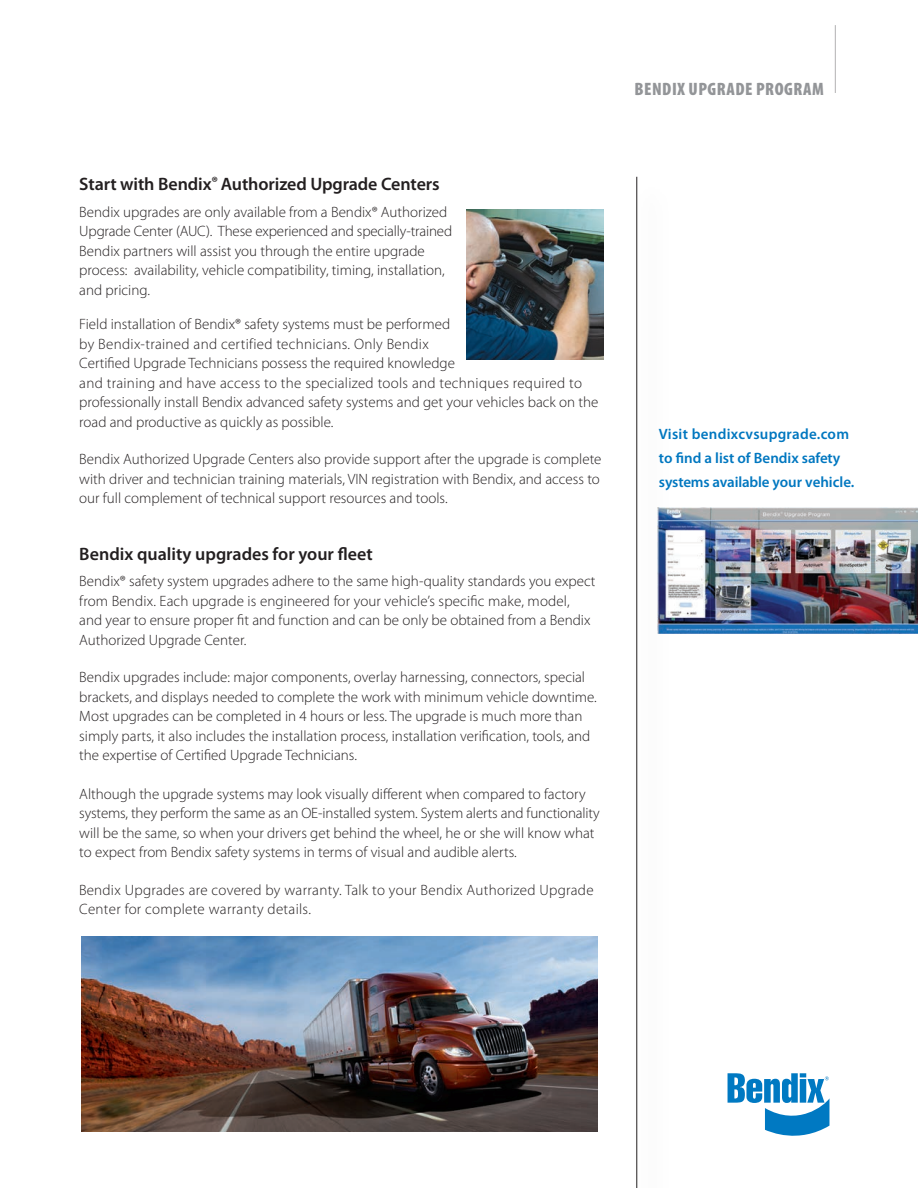
<style>
.page{position:relative;width:918px;height:1188px;background:#fff}
.page>*{position:absolute;margin:0;border:0;box-sizing:border-box;transform-origin:0 0}
.t1{font:600 18px "Myriad Pro";letter-spacing:-.005em;color:#231f20}
.t2{font:900 condensed 18px "Myriad Pro";letter-spacing:.03em;color:#939598}
.t3{font:300 15px/19.5px "Myriad Pro";color:#231f20}
.t4{font:300 15px/19.5px "Myriad Pro";letter-spacing:.02em;color:#231f20}
.Headline_fliesstext{font:600 15px/24px "Myriad Pro";color:#0077c0}
</style>
<div class="page">
<div style="left:832px;top:24px;width:5px;height:72px;background:#231f20;opacity:.3"></div>
<img style="left:467px;top:210px;width:137px;height:149px">
<svg style="left:728px;top:1073px;width:101px;height:63px"></svg>
<img style="left:676px;top:507px;width:242px;height:126px">
<div style="left:628px;top:175px;width:48px;height:1013px;background:#231f20;opacity:.5"></div>
<hr style="left:636px;top:177px;width:1px;height:1011px;background:#231f20">
<img style="left:81px;top:936px;width:517px;height:196px">
<p class="t1" style="left:79px;top:173px;width:362px">Start with Bendix<sup>®</sup> Authorized Upgrade Centers</p>
<p class="t3" style="left:79px;top:202px;width:374px">Bendix upgrades are only available from a Bendix® Authorized Upgrade Center (AUC). These experienced and specially-trained Bendix partners will assist you through the entire upgrade process: availability, vehicle compatibility, timing, installation, and pricing.</p>
<p class="t3" style="left:79px;top:314px;width:521px">Field installation of Bendix® safety systems must be performed<br>by Bendix-trained and certified technicians. Only Bendix<br>Certified Upgrade Technicians possess the required knowledge<br>and training and have access to the specialized tools and techniques required to professionally install Bendix advanced safety systems and get your vehicles back on the road and productive as quickly as possible.</p>
<p class="t3" style="left:79px;top:449px;width:524px;text-align:justify">Bendix Authorized Upgrade Centers also provide support after the upgrade is complete with driver and technician training materials, VIN registration with Bendix, and access to our full complement of technical support resources and tools.</p>
<p class="t1" style="left:79px;top:543px;width:295px">Bendix quality upgrades for your fleet</p>
<p class="t3" style="left:79px;top:572px;width:518px">Bendix® safety system upgrades adhere to the same high-quality standards you expect from Bendix. Each upgrade is engineered for your vehicle’s specific make, model, and year to ensure proper fit and function and can be only be obtained from a Bendix Authorized Upgrade Center.</p>
<p class="t3" style="left:79px;top:668px;width:519px">Bendix upgrades include: major components, overlay harnessing, connectors, special brackets, and displays needed to complete the work with minimum vehicle downtime.<br>Most upgrades can be completed in 4 hours or less. The upgrade is much more than simply parts, it also includes the installation process, installation verification, tools, and the expertise of Certified Upgrade Technicians.</p>
<p class="t3" style="left:79px;top:784px;width:522px">Although the upgrade systems may look visually different when compared to factory systems, they perform the same as an OE-installed system. System alerts and functionality will be the same, so when your drivers get behind the wheel, he or she will know what to expect from Bendix safety systems in terms of visual and audible alerts.</p>
<p class="t4" style="left:79px;top:880px;width:516px">Bendix Upgrades are covered by warranty. Talk to your Bendix Authorized Upgrade<br>Center for complete warranty details.</p>
<p class="t2" style="left:634px;top:77px;width:191px">BENDIX UPGRADE PROGRAM</p>
<p class="Headline_fliesstext" style="left:659px;top:421px;width:197px">Visit bendixcvsupgrade.com to find a list of Bendix safety systems available your vehicle.</p>
</div>
